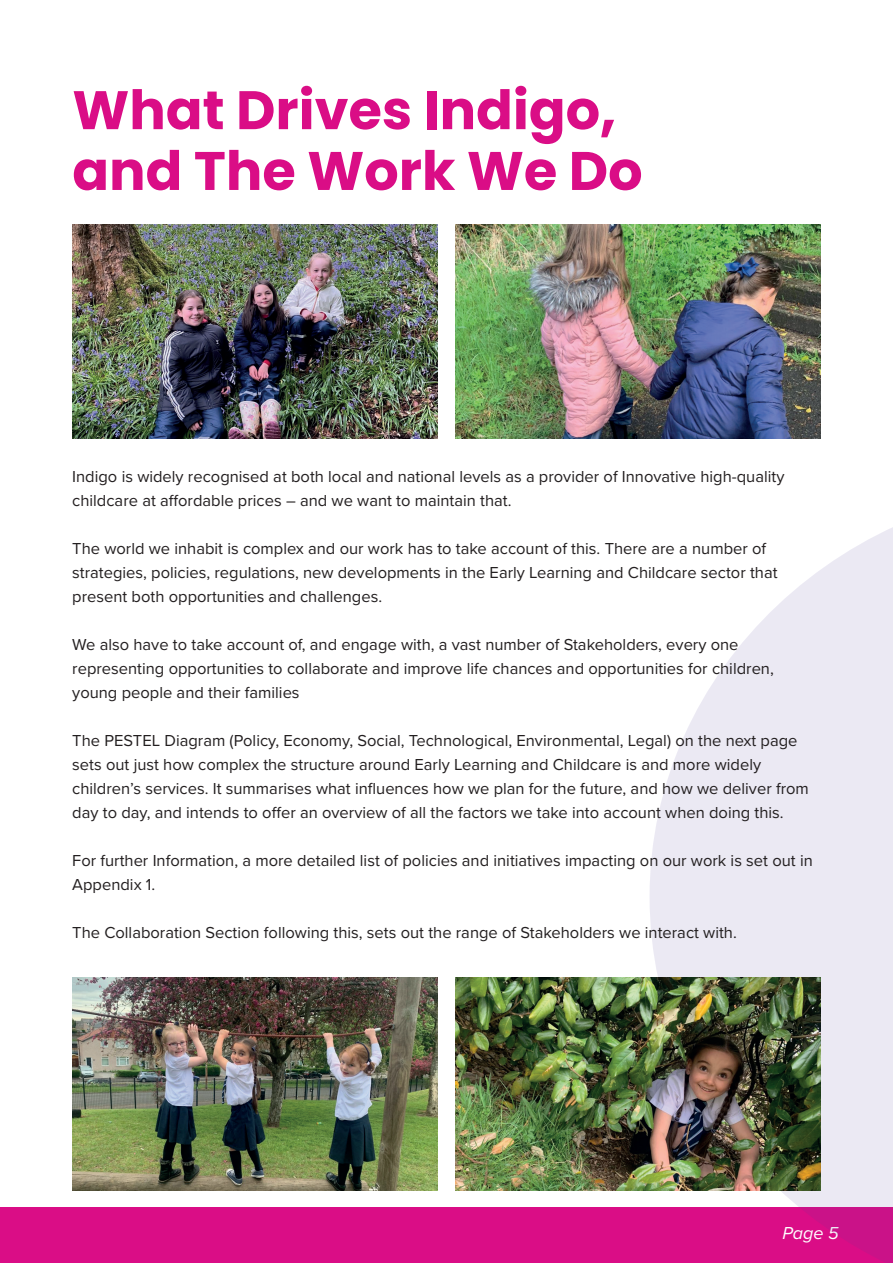
<style>
.page{position:relative;width:893px;height:1263px;background:#fff}
.page>*{position:absolute;margin:0;border:0;box-sizing:border-box;transform-origin:0 0}
.t1{font:700 54.15px/60.8px "Poppins";color:#da0d86}
.t2{font:italic 18px "Proxima Nova";color:#fff}
.t3{font:16.5px/24px "Proxima Nova";color:#231f20}
</style>
<div class="page">
<div style="left:0;top:1208px;width:893px;height:55px;background:#da0d86"></div>
<svg style="left:649px;top:527px;width:244px;height:736px;fill:#ebe9f3"></svg>
<img style="left:72px;top:225px;width:365px;height:213px">
<img style="left:456px;top:225px;width:365px;height:213px">
<img style="left:72px;top:977px;width:365px;height:214px">
<img style="left:456px;top:977px;width:365px;height:214px">
<h1 class="t1" style="left:72px;top:80px;width:572px">What Drives Indigo, and The Work We Do</h1>
<p class="t3" style="left:72px;top:463px;width:714px">Indigo is widely recognised at both local and national levels as a provider of Innovative high-quality childcare at affordable prices – and we want to maintain that.</p>
<p class="t3" style="left:72px;top:535px;width:707px">The world we inhabit is complex and our work has to take account of this. There are a number of strategies, policies, regulations, new developments in the Early Learning and Childcare sector that present both opportunities and challenges.</p>
<p class="t3" style="left:72px;top:631px;width:703px">We also have to take account of, and engage with, a vast number of Stakeholders, every one representing opportunities to collaborate and improve life chances and opportunities for children, young people and their families</p>
<p class="t3" style="left:72px;top:727px;width:738px">The PESTEL Diagram (Policy, Economy, Social, Technological, Environmental, Legal) on the next page sets out just how complex the structure around Early Learning and Childcare is and more widely children’s services. It summarises what influences how we plan for the future, and how we deliver from day to day, and intends to offer an overview of all the factors we take into account when doing this.</p>
<p class="t3" style="left:72px;top:847px;width:742px">For further Information, a more detailed list of policies and initiatives impacting on our work is set out in<br>Appendix 1.</p>
<p class="t3" style="left:72px;top:919px;width:666px">The Collaboration Section following this, sets out the range of Stakeholders we interact with.</p>
<p class="t2" style="left:782px;top:1220px;width:58px">Page 5</p>
</div>
